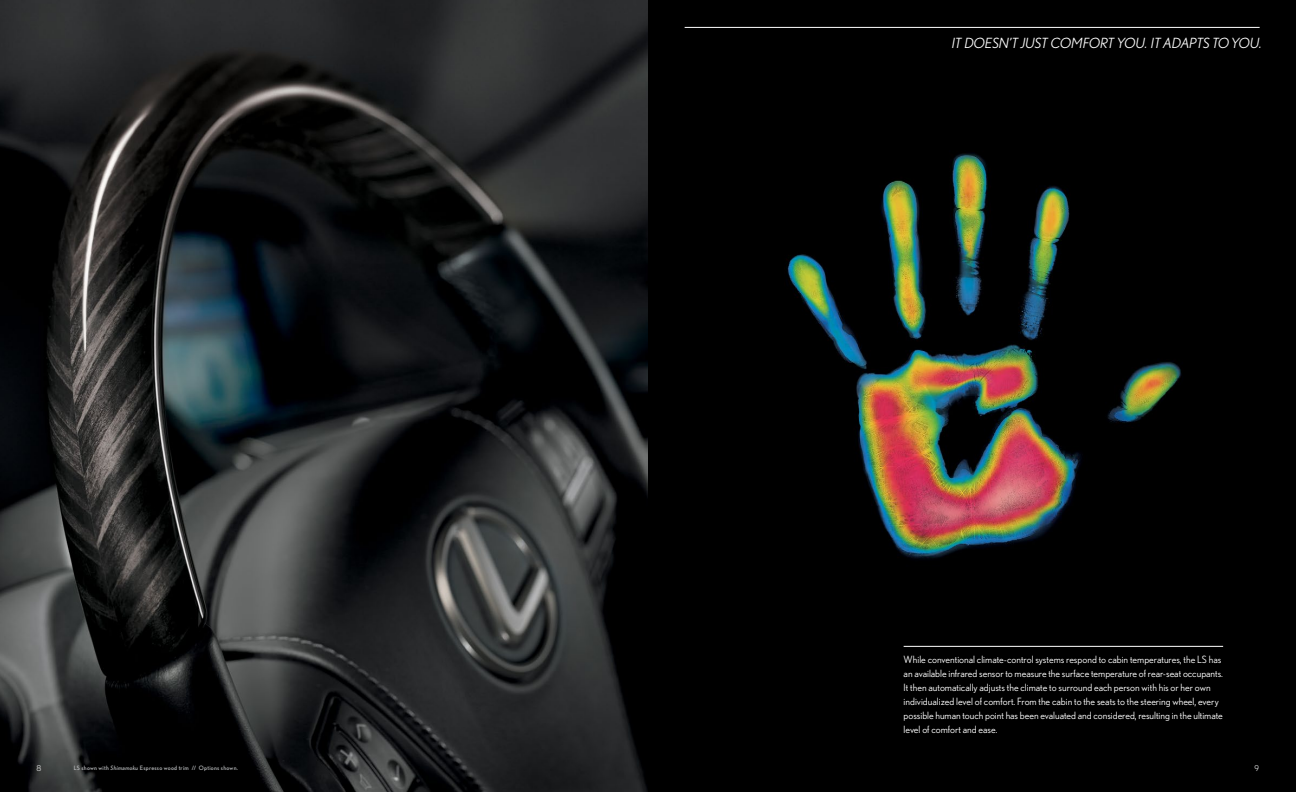
<style>
.page{position:relative;width:1296px;height:792px;background:#fff}
.page>*{position:absolute;margin:0;border:0;box-sizing:border-box;transform-origin:0 0}
.t1{font:italic 14px "Nobel";letter-spacing:-.01em;color:#fff}
.t2{font:10px/14px "Nobel";color:#fff}
.t3{font:8px "Nobel";color:#dcddde}
.t4{font:6px "Nobel";letter-spacing:.04em;color:#bcbec0}
.s1{font-style:italic}
</style>
<div class="page">
<img style="left:0;top:0;width:1296px;height:792px">
<hr style="left:904px;top:646px;width:319px;height:1px;background:#fff">
<hr style="left:685px;top:27px;width:575px;height:1px;background:#fff">
<h1 class="t1" style="left:952px;top:35px;width:311px">IT DOESN’T JUST COMFORT YOU. IT ADAPTS TO YOU.</h1>
<p class="t2" style="left:904px;top:653px;width:321px">While conventional climate-control systems respond to cabin temperatures, the LS has an available infrared sensor to measure the surface temperature of rear-seat occupants.<br>It then automatically adjusts the climate to surround each person with his or her own individualized level of comfort. From the cabin to the seats to the steering wheel, every possible human touch point has been evaluated and considered, resulting in the ultimate level of comfort and ease.</p>
<p class="t3" style="left:36px;top:764px;width:6px">8</p>
<p class="t4" style="left:74px;top:765px;width:166px">LS shown with <span class="s1">Shimamoku</span> Espresso wood trim // Options shown.</p>
<p class="t3" style="left:1255px;top:764px;width:6px">9</p>
</div>
